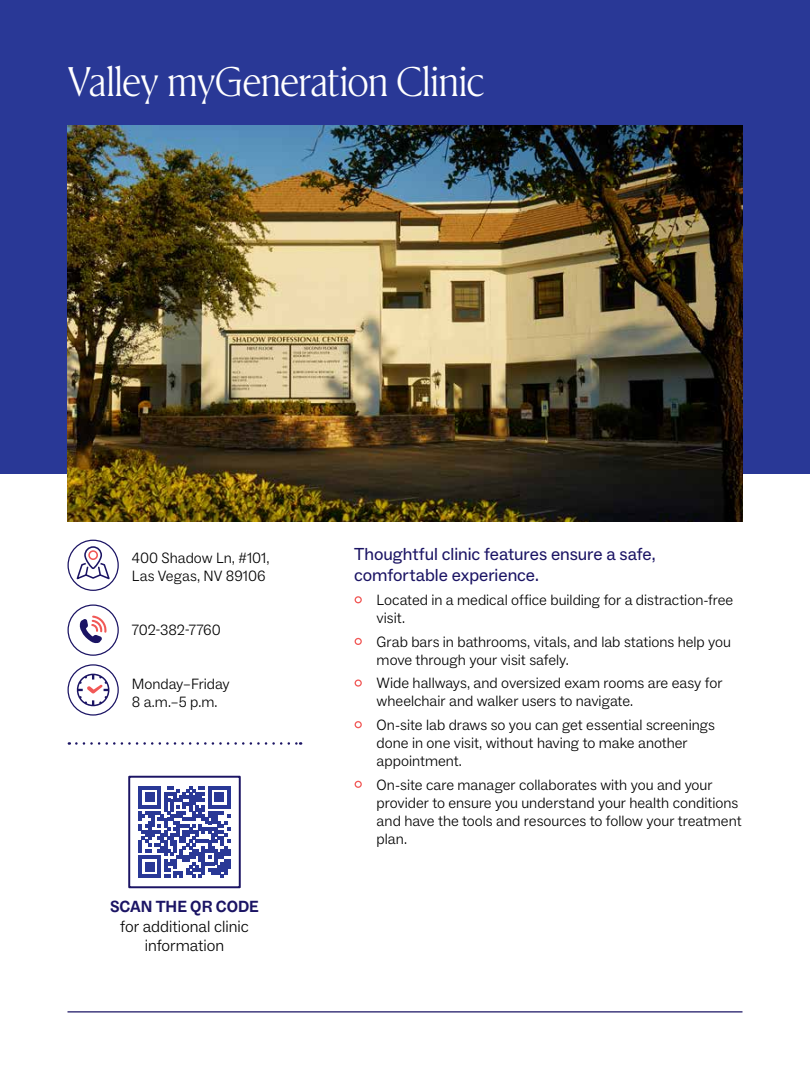
<style>
.page{position:relative;width:810px;height:1080px;background:#fff}
.page>*{position:absolute;margin:0;border:0;box-sizing:border-box;transform-origin:0 0}
.t1{font:41.25px "Rector";letter-spacing:-.02em;color:#fff}
.t2{font:17.5px/21px "ABC Social";color:#1b1464}
.t3{font:300 16.25px/19.5px "ABC Social";color:#000;text-align:center}
.t4{font:700 16.25px "ABC Social";color:#1b1464}
.t5{font:300 15px/18px "ABC Social";color:#000}
.s1{color:#f15856}
</style>
<div class="page">
<hr style="left:68px;top:1011px;width:674px;height:1px;background:#1b1464">
<div style="left:0;top:0;width:810px;height:474px;background:#293896"></div>
<img style="left:68px;top:125px;width:674px;height:397px">
<svg style="left:139px;top:786px;width:91px;height:92px"></svg>
<div style="left:128px;top:776px;width:113px;height:112px;border:2px solid #1b1464"></div>
<svg style="left:76px;top:742px;width:225px;height:3px"></svg>
<svg style="left:76px;top:562px;width:34px;height:18px"></svg>
<svg style="left:76px;top:674px;width:34px;height:32px"></svg>
<div style="left:67px;top:540px;width:52px;height:51px;border:1px solid #1b1464;border-radius:50%"></div>
<div style="left:67px;top:604px;width:52px;height:52px;border:1px solid #1b1464;border-radius:50%"></div>
<div style="left:67px;top:664px;width:52px;height:52px;border:1px solid #1b1464;border-radius:50%"></div>
<svg style="left:80px;top:616px;width:27px;height:28px"></svg>
<div style="left:84px;top:546px;width:18px;height:23px;border:2px solid #1b1464;border-radius:8px"></div>
<div style="left:88px;top:550px;width:10px;height:10px;border:2px solid #f15856;border-radius:50%"></div>
<h1 class="t1" style="left:68px;top:54px;width:419px">Valley myGeneration Clinic</h1>
<p class="t5" style="left:132px;top:550px;width:139px">400 Shadow Ln, #101,<br>Las Vegas, NV 89106</p>
<p class="t5" style="left:132px;top:621px;width:91px">702-382-7760</p>
<p class="t5" style="left:132px;top:675px;width:99px">Monday–Friday<br>8 a.m.–5 p.m.</p>
<p class="t4" style="left:110px;top:897px;width:150px">SCAN THE QR CODE</p>
<p class="t3" style="left:120px;top:917px;width:130px">for additional clinic information</p>
<p class="t2" style="left:354px;top:544px;width:303px">Thoughtful clinic features ensure a safe, comfortable experience.</p>
<p class="t5" style="left:377px;top:591px;width:358px;text-indent:-22px"><span class="s1">•</span> Located in a medical office building for a distraction-free visit.</p>
<p class="t5" style="left:377px;top:633px;width:356px;text-indent:-22px"><span class="s1">•</span> Grab bars in bathrooms, vitals, and lab stations help you move through your visit safely.</p>
<p class="t5" style="left:377px;top:674px;width:347px;text-indent:-22px"><span class="s1">•</span> Wide hallways, and oversized exam rooms are easy for wheelchair and walker users to navigate.</p>
<p class="t5" style="left:377px;top:716px;width:340px;text-indent:-22px"><span class="s1">•</span> On-site lab draws so you can get essential screenings done in one visit, without having to make another appointment.</p>
<p class="t5" style="left:377px;top:776px;width:367px;text-indent:-22px"><span class="s1">•</span> On-site care manager collaborates with you and your provider to ensure you understand your health conditions and have the tools and resources to follow your treatment plan.</p>
</div>
